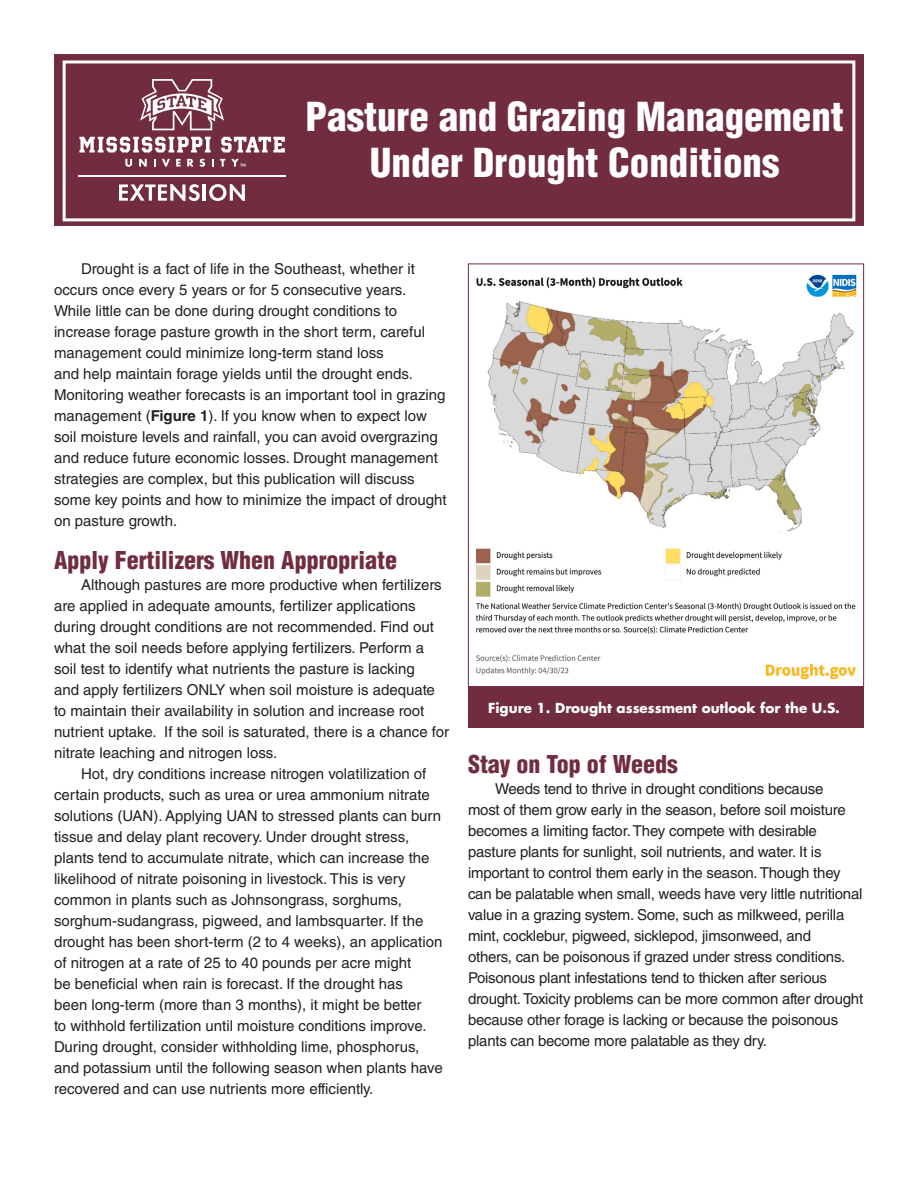
<style>
.page{position:relative;width:918px;height:1188px;background:#fff}
.page>*{position:absolute;margin:0;border:0;box-sizing:border-box;transform-origin:0 0}
.t1{font:900 condensed 39px/46.8px "Helvetica LT Std";color:#fff;text-align:center}
.t2{font:900 condensed 24px "Helvetica LT Std";color:#712d3e}
.body_text{font:15px/21px "Helvetica LT Std";color:#231f20}
.t3{font:700 13.5px "Futura Std";color:#fff}
.s1{font-weight:700}
</style>
<div class="page">
<div style="left:54px;top:54px;width:810px;height:172px;background:#712d3e"></div>
<svg style="left:140px;top:79px;width:84px;height:51px"></svg>
<svg style="left:119px;top:184px;width:81px;height:17px"></svg>
<hr style="left:203px;top:184px;width:3px;height:17px;background:#fff">
<svg style="left:209px;top:184px;width:36px;height:17px"></svg>
<hr style="left:79px;top:176px;width:206px;height:1px;background:#fff">
<svg style="left:79px;top:137px;width:132px;height:16px"></svg>
<svg style="left:221px;top:137px;width:64px;height:16px"></svg>
<svg style="left:125px;top:159px;width:7px;height:8px"></svg>
<svg style="left:139px;top:159px;width:8px;height:8px"></svg>
<svg style="left:154px;top:159px;width:2px;height:8px"></svg>
<svg style="left:162px;top:159px;width:8px;height:8px"></svg>
<svg style="left:176px;top:159px;width:5px;height:8px"></svg>
<svg style="left:187px;top:159px;width:18px;height:8px"></svg>
<svg style="left:212px;top:159px;width:2px;height:8px"></svg>
<svg style="left:220px;top:159px;width:5px;height:8px"></svg>
<svg style="left:231px;top:159px;width:15px;height:8px"></svg>
<div style="left:63px;top:60px;width:792px;height:161px;border:3px solid #fff"></div>
<img style="left:475px;top:274px;width:382px;height:406px">
<div style="left:468px;top:687px;width:396px;height:41px;background:#712d3e"></div>
<h1 class="t1" style="left:306px;top:93px;width:540px">Pasture and Grazing Management<br>Under Drought Conditions</h1>
<p class="body_text" style="left:54px;top:258px;width:394px;text-indent:27px">Drought is a fact of life in the Southeast, whether it occurs once every 5 years or for 5 consecutive years.<br>While little can be done during drought conditions to increase forage pasture growth in the short term, careful management could minimize long-term stand loss<br>and help maintain forage yields until the drought ends.<br>Monitoring weather forecasts is an important tool in grazing management (<span class="s1">Figure 1</span>). If you know when to expect low soil moisture levels and rainfall, you can avoid overgrazing and reduce future economic losses. Drought management strategies are complex, but this publication will discuss some key points and how to minimize the impact of drought on pasture growth.</p>
<h2 class="t2" style="left:54px;top:545px;width:345px">Apply Fertilizers When Appropriate</h2>
<p class="body_text" style="left:54px;top:574px;width:397px;text-indent:27px">Although pastures are more productive when fertilizers are applied in adequate amounts, fertilizer applications during drought conditions are not recommended. Find out what the soil needs before applying fertilizers. Perform a soil test to identify what nutrients the pasture is lacking<br>and apply fertilizers ONLY when soil moisture is adequate to maintain their availability in solution and increase root nutrient uptake. If the soil is saturated, there is a chance for nitrate leaching and nitrogen loss.</p>
<p class="body_text" style="left:54px;top:763px;width:390px;text-indent:27px">Hot, dry conditions increase nitrogen volatilization of certain products, such as urea or urea ammonium nitrate solutions (UAN). Applying UAN to stressed plants can burn tissue and delay plant recovery. Under drought stress, plants tend to accumulate nitrate, which can increase the likelihood of nitrate poisoning in livestock. This is very common in plants such as Johnsongrass, sorghums, sorghum-sudangrass, pigweed, and lambsquarter. If the drought has been short-term (2 to 4 weeks), an application of nitrogen at a rate of 25 to 40 pounds per acre might<br>be beneficial when rain is forecast. If the drought has<br>been long-term (more than 3 months), it might be better<br>to withhold fertilization until moisture conditions improve.<br>During drought, consider withholding lime, phosphorus, and potassium until the following season when plants have recovered and can use nutrients more efficiently.</p>
<p class="t3" style="left:488px;top:699px;width:353px">Figure 1. Drought assessment outlook for the U.S.</p>
<h2 class="t2" style="left:468px;top:749px;width:211px">Stay on Top of Weeds</h2>
<p class="body_text" style="left:468px;top:778px;width:397px;text-indent:27px">Weeds tend to thrive in drought conditions because<br>most of them grow early in the season, before soil moisture becomes a limiting factor. They compete with desirable pasture plants for sunlight, soil nutrients, and water. It is important to control them early in the season. Though they can be palatable when small, weeds have very little nutritional value in a grazing system. Some, such as milkweed, perilla mint, cocklebur, pigweed, sicklepod, jimsonweed, and<br>others, can be poisonous if grazed under stress conditions.<br>Poisonous plant infestations tend to thicken after serious drought. Toxicity problems can be more common after drought because other forage is lacking or because the poisonous plants can become more palatable as they dry.</p>
</div>
